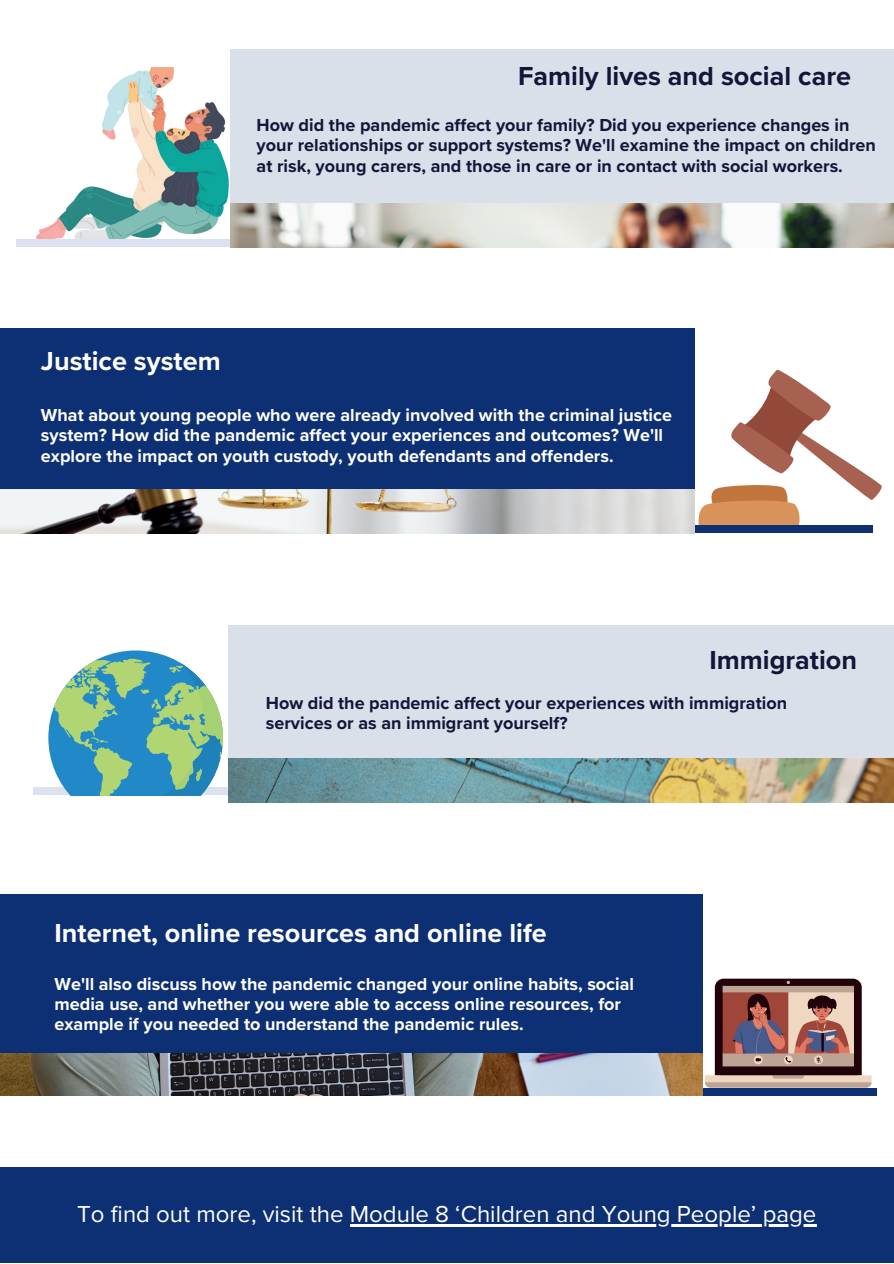
<style>
.page{position:relative;width:894px;height:1264px;background:#fff}
.page>*{position:absolute;margin:0;border:0;box-sizing:border-box;transform-origin:0 0}
.t1{font:27px ".F0 x 418 f 290";color:#fff}
.t2{font:27px ".F0 x 418 f 290";color:#141538}
.t3{font:24px ".F0 x 4190 aa 0";color:#fff}
.t4{font:18px/20.2px ".F0 x 418 f 290";color:#fff}
.t5{font:18px/20.2px ".F0 x 418 f 290";color:#141538}
</style>
<div class="page">
<div style="left:231px;top:49px;width:662px;height:168px;background:#dae0ea"></div>
<img style="left:37px;top:67px;width:191px;height:172px">
<div style="left:0;top:328px;width:694px;height:170px;background:#0d2f73"></div>
<div style="left:228px;top:625px;width:665px;height:153px;background:#dae0ea"></div>
<svg style="left:694px;top:369px;width:188px;height:158px"></svg>
<svg style="left:705px;top:978px;width:166px;height:109px;background:#9c7975"></svg>
<div style="left:16px;top:239px;width:215px;height:8px;background:#dbe1ef"></div>
<div style="left:685px;top:525px;width:187px;height:8px;background:#0d2f73"></div>
<div style="left:33px;top:786px;width:198px;height:8px;background:#dbe1ef"></div>
<div style="left:0;top:894px;width:702px;height:159px;background:#0d2f73"></div>
<div style="left:692px;top:1088px;width:184px;height:7px;background:#0d2f73"></div>
<svg style="left:48px;top:650px;width:175px;height:145px"></svg>
<img style="left:230px;top:203px;width:663px;height:44px">
<img style="left:0;top:489px;width:694px;height:44px">
<img style="left:228px;top:758px;width:665px;height:44px">
<img style="left:0;top:1053px;width:702px;height:42px">
<div style="left:0;top:1167px;width:893px;height:96px;background:#0d2f73"></div>
<hr style="left:350px;top:1224px;width:466px;height:2px;background:#fff">
<h1 class="t2" style="left:518px;top:64px;width:334px">Family lives and social care</h1>
<p class="t5" style="left:256px;top:116px;width:620px">How did the pandemic affect your family? Did you experience changes in your relationships or support systems? We'll examine the impact on children at risk, young carers, and those in care or in contact with social workers.</p>
<h1 class="t1" style="left:41px;top:349px;width:181px">Justice system</h1>
<p class="t4" style="left:41px;top:406px;width:632px">What about young people who were already involved with the criminal justice system? How did the pandemic affect your experiences and outcomes? We'll explore the impact on youth custody, youth defendants and offenders.</p>
<h1 class="t2" style="left:709px;top:648px;width:149px">Immigration</h1>
<p class="t5" style="left:266px;top:693px;width:522px">How did the pandemic affect your experiences with immigration services or as an immigrant yourself?</p>
<h1 class="t1" style="left:55px;top:921px;width:493px">Internet, online resources and online life</h1>
<p class="t4" style="left:55px;top:974px;width:581px">We'll also discuss how the pandemic changed your online habits, social media use, and whether you were able to access online resources, for example if you needed to understand the pandemic rules.</p>
<h2 class="t3" style="left:77px;top:1204px;width:740px">To find out more, visit the Module 8 ‘Children and Young People’ page</h2>
</div>
